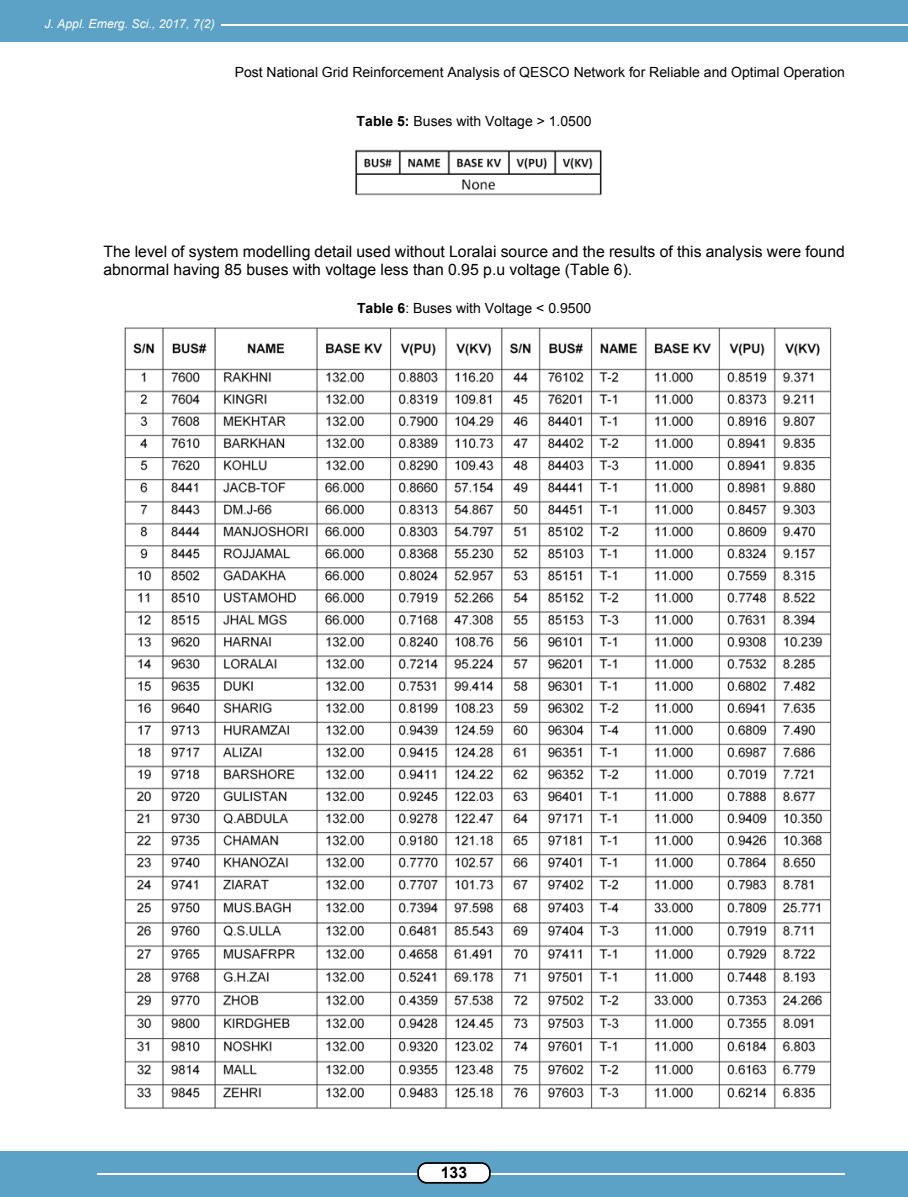
<style>
.page{position:relative;width:908px;height:1197px;background:#fff}
.page>*{position:absolute;margin:0;border:0;box-sizing:border-box;transform-origin:0 0}
.t1{font:15.75px/18px "Arial";color:#000}
.t2{font:700 15.75px "Arial";color:#000}
.t3{font:14px "Arial";color:#000}
.t4{font:italic 12.25px "Arial";color:#fff}
.s1{font-weight:700}
</style>
<div class="page">
<div style="left:0;top:0;width:907px;height:42px;background:#5ca2c7"></div>
<hr style="left:221px;top:25px;width:686px;height:1px;background:#fff">
<div style="left:0;top:1152px;width:907px;height:45px;background:#5ca2c7"></div>
<hr style="left:97px;top:1173px;width:747px;height:2px;background:#fff">
<div style="left:417px;top:1162px;width:73px;height:22px;background:#fff;border:2px solid #000;border-radius:9px"></div>
<img style="left:124px;top:327px;width:708px;height:782px">
<img style="left:355px;top:149px;width:247px;height:47px">
<p class="t4" style="left:44px;top:19px;width:172px">J. Appl. Emerg. Sci., 2017, 7(2)</p>
<p class="t3" style="left:234px;top:67px;width:611px">Post National Grid Reinforcement Analysis of QESCO Network for Reliable and Optimal Operation</p>
<p class="t3" style="left:356px;top:115px;width:236px"><span class="s1">Table 5:</span> Buses with Voltage &gt; 1.0500</p>
<p class="t1" style="left:103px;top:244px;width:742px">The level of system modelling detail used without Loralai source and the results of this analysis were found abnormal having 85 buses with voltage less than 0.95 p.u voltage (Table 6).</p>
<p class="t3" style="left:357px;top:303px;width:236px"><span class="s1">Table 6</span>: Buses with Voltage &lt; 0.9500</p>
<p class="t2" style="left:440px;top:1167px;width:28px">133</p>
</div>
